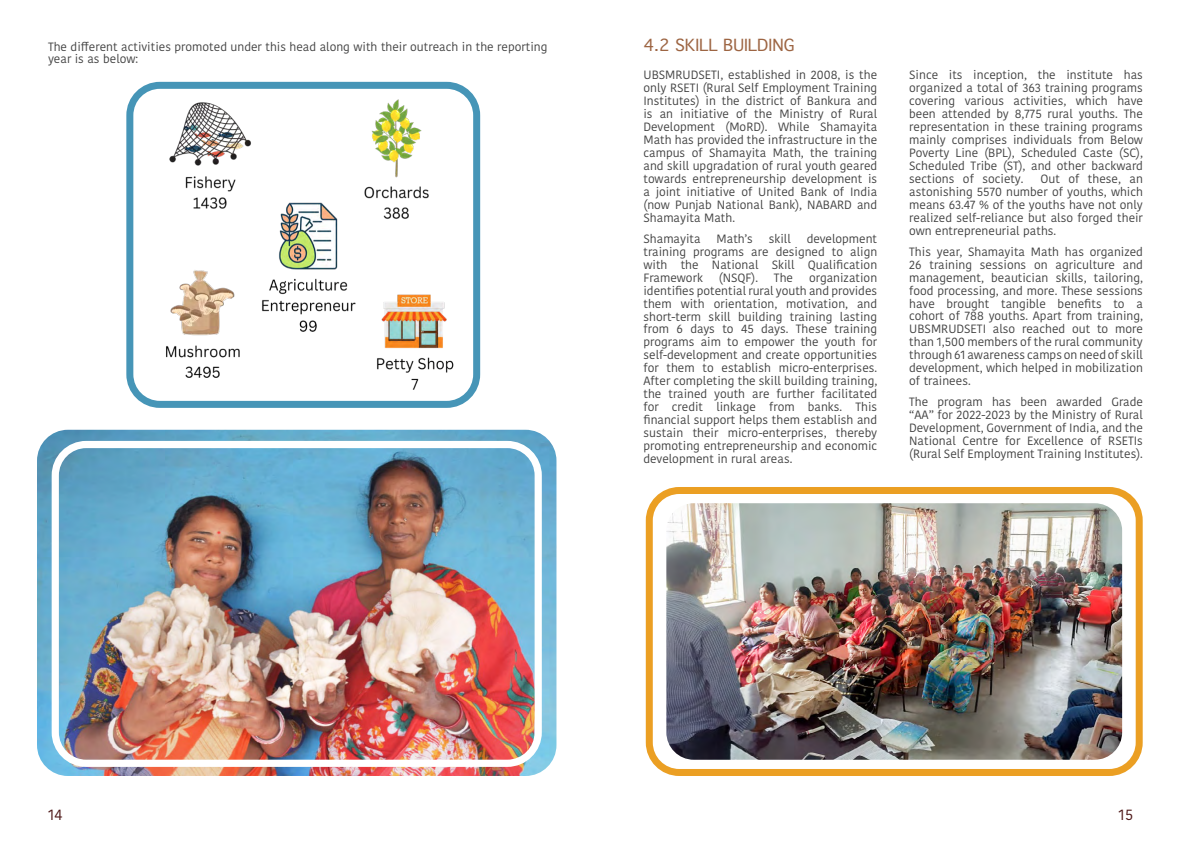
<style>
.page{position:relative;width:1191px;height:842px;background:#fff}
.page>*{position:absolute;margin:0;border:0;box-sizing:border-box;transform-origin:0 0}
.t1{font:16px "Geneva";color:#9d6543}
.t2{font:15px "Kohinoor Devanagari";color:#4e1818}
.t3{font:12px/12.9px "Kohinoor Devanagari";color:#424242;text-align:justify}
</style>
<div class="page">
<div style="left:646px;top:487px;width:496px;height:289px;border:7px solid #eb9f23;border-radius:30px"></div>
<img style="left:666px;top:503px;width:456px;height:257px">
<div style="left:126px;top:82px;width:354px;height:326px;border:7px solid #4695b7;border-radius:30px"></div>
<img style="left:37px;top:430px;width:519px;height:346px">
<div style="left:52px;top:441px;width:490px;height:326px;border:7px solid #fff;border-radius:31px"></div>
<img style="left:126px;top:81px;width:343px;height:327px">
<p class="t3" style="left:48px;top:40px;width:501px">The different activities promoted under this head along with their outreach in the reporting year is as below:</p>
<h1 class="t1" style="left:643px;top:36px;width:152px">4.2 SKILL BUILDING</h1>
<p class="t3" style="left:643px;top:69px;width:235px">UBSMRUDSETI, established in 2008, is the only RSETI (Rural Self Employment Training Institutes) in the district of Bankura and is an initiative of the Ministry of Rural Development (MoRD). While Shamayita Math has provided the infrastructure in the campus of Shamayita Math, the training and skill upgradation of rural youth geared towards entrepreneurship development is a joint initiative of United Bank of India (now Punjab National Bank), NABARD and Shamayita Math.</p>
<p class="t3" style="left:643px;top:232px;width:59px">Shamayita</p>
<p class="t3" style="left:716px;top:232px;width:38px">Math’s</p>
<p class="t3" style="left:768px;top:232px;width:24px">skill</p>
<p class="t3" style="left:643px;top:232px;width:235px;text-indent:163px">development training programs are designed to align with the National Skill Qualification Framework</p>
<p class="t3" style="left:719px;top:271px;width:41px">(NSQF).</p>
<p class="t3" style="left:774px;top:271px;width:21px">The</p>
<p class="t3" style="left:643px;top:271px;width:235px;text-indent:165px">organization identifies potential rural youth and provides them with orientation, motivation, and short-term skill building training lasting from 6 days to 45 days. These training programs aim to empower the youth for self-development and create opportunities for them to establish micro-enterprises.<br>After completing the skill building training, the trained youth are further facilitated for credit linkage from banks. This financial support helps them establish and sustain their micro-enterprises, thereby promoting entrepreneurship and economic development in rural areas.</p>
<p class="t3" style="left:909px;top:69px;width:235px">Since its inception, the institute has organized a total of 363 training programs covering various activities, which have been attended by 8,775 rural youths. The representation in these training programs mainly comprises individuals from Below Poverty Line (BPL), Scheduled Caste (SC), Scheduled Tribe (ST), and other backward sections of society.</p>
<p class="t3" style="left:909px;top:172px;width:235px;text-indent:131px">Out of these, an astonishing 5570 number of youths, which means 63.47 % of the youths have not only realized self-reliance but also forged their own entrepreneurial paths.</p>
<p class="t3" style="left:909px;top:245px;width:235px">This year, Shamayita Math has organized 26 training sessions on agriculture and management, beautician skills, tailoring, food processing, and more. These sessions have brought tangible benefits to a cohort of 788 youths. Apart from training, UBSMRUDSETI also reached out to more than 1,500 members of the rural community through 61 awareness camps on need of skill development, which helped in mobilization of trainees.</p>
<p class="t3" style="left:909px;top:396px;width:235px">The program has been awarded Grade “AA” for 2022-2023 by the Ministry of Rural Development, Government of India, and the National Centre for Excellence of RSETIs (Rural Self Employment Training Institutes).</p>
<p class="t2" style="left:48px;top:806px;width:16px">14</p>
<p class="t2" style="left:1118px;top:806px;width:16px">15</p>
</div>
